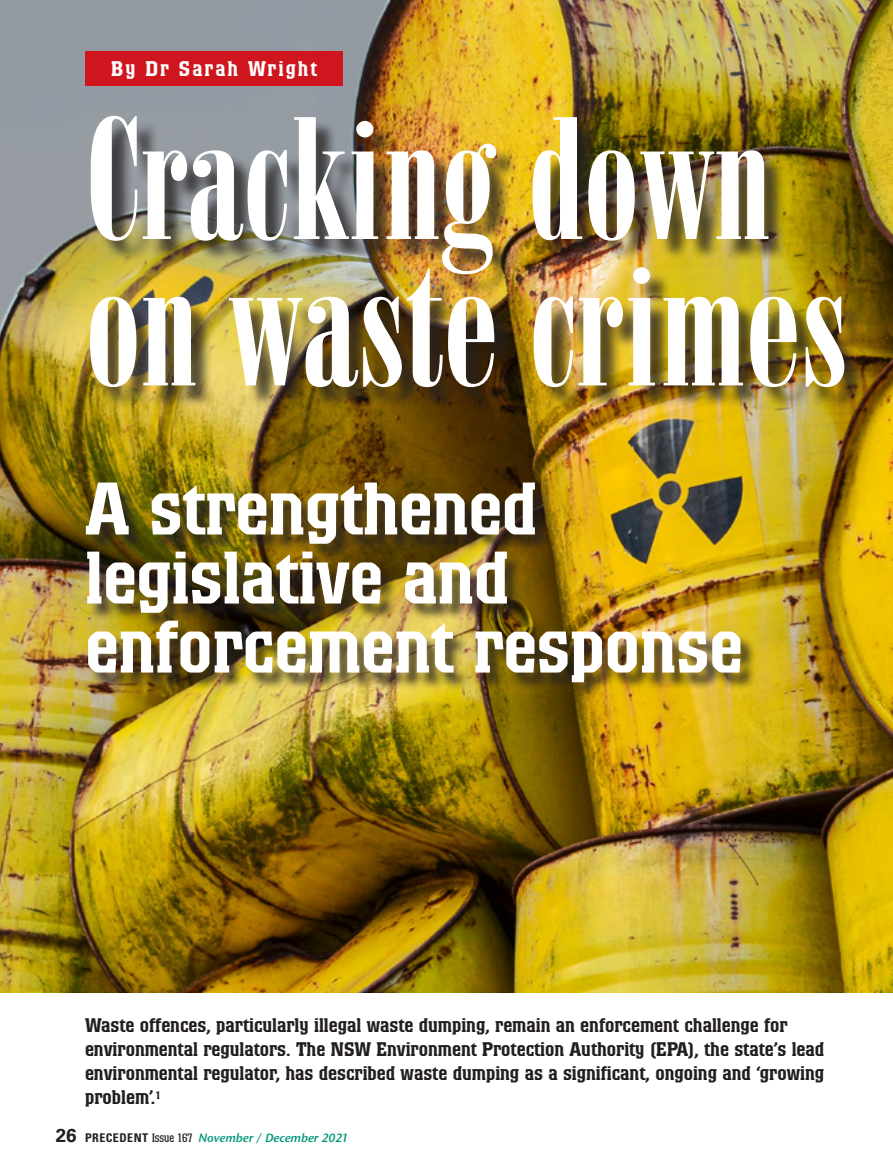
<style>
.page{position:relative;width:893px;height:1170px;background:#fff}
.page>*{position:absolute;margin:0;border:0;box-sizing:border-box;transform-origin:0 0}
.aPR_sub_head_A{font:168.45px/146.2px "Bodoni Poster Compressed";color:#fff}
.aPR_sub_head_B{font:500 73.5px/69px "Colossalis";letter-spacing:-.005em;color:#fff}
.aPR_author{font:500 21px "Colossalis";letter-spacing:.1em;color:#fff}
.aPR_intro{font:500 19.5px/24px "Colossalis";color:#231f20}
.t1{font:italic 12px "Stone Sans ITC Semi";letter-spacing:-.005em;color:#009879}
.s1{font-family:"Univers";font-weight:700;font-style:normal;font-size:18.75px;color:#231f20}
.s2{font-family:"Univers";font-weight:700;font-style:normal;font-stretch:condensed;color:#231f20}
.s3{font-family:"Colossalis";font-style:normal;color:#231f20}
</style>
<div class="page">
<img style="left:0;top:0;width:893px;height:992px">
<div style="left:87px;top:483px;width:670px;height:216px;background:#231f20;opacity:.75"></div>
<img style="left:0;top:0;width:401px;height:426px">
<div style="left:93px;top:118px;width:773px;height:290px;background:#231f20;opacity:.75"></div>
<div style="left:85px;top:51px;width:258px;height:34px;background:#cf151d"></div>
<p class="aPR_author" style="left:111px;top:57px;width:207px">By Dr Sarah Wright</p>
<p class="aPR_sub_head_A" style="left:85px;top:105px;width:765px">Cracking down on waste crimes</p>
<p class="aPR_sub_head_B" style="left:85px;top:475px;width:659px">A strengthened legislative and enforcement response</p>
<p class="aPR_intro" style="left:85px;top:1013px;width:741px">Waste offences, particularly illegal waste dumping, remain an enforcement challenge for environmental regulators. The NSW Environment Protection Authority (EPA), the state’s lead environmental regulator, has described waste dumping as a significant, ongoing and ‘growing problem’.<sup>1</sup></p>
<p class="t1" style="left:56px;top:1129px;width:294px"><span class="s1">26</span> <span class="s2">PRECEDENT</span> <span class="s3">Issue 167</span> November / December 2021</p>
</div>
